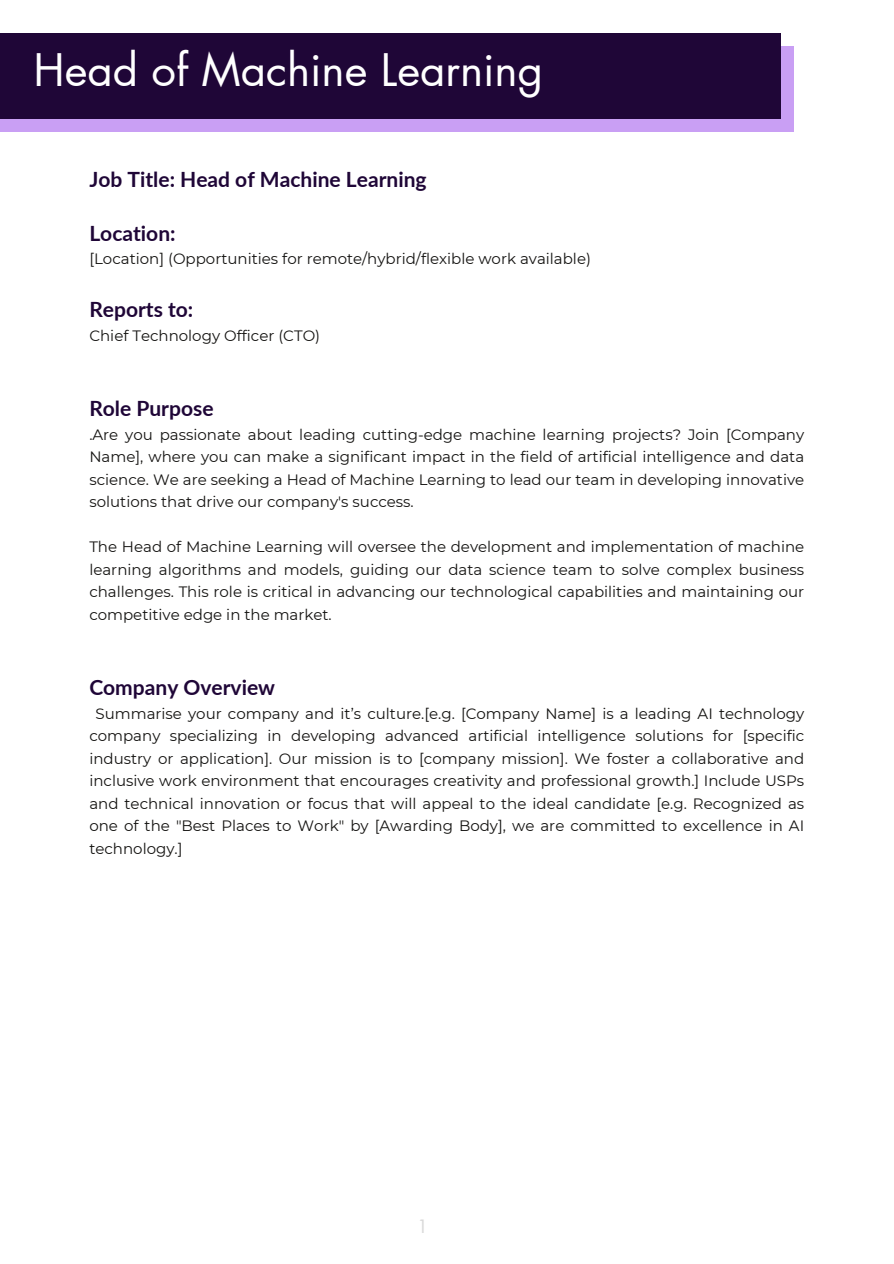
<style>
.page{position:relative;width:894px;height:1264px;background:#fff}
.page>*{position:absolute;margin:0;border:0;box-sizing:border-box;transform-origin:0 0}
.t1{font:43.8px "Futura LT Pro";color:#fff}
.t2{font:700 21px "Lato";color:#1f0637}
.t3{font:18px "Futura LT Pro";color:#d9d9d9}
.t4{font:15px/22.5px "Montserrat";color:#141311;text-align:justify}
</style>
<div class="page">
<div style="left:0;top:46px;width:793px;height:86px;background:#c99ff4"></div>
<div style="left:0;top:33px;width:780px;height:85px;background:#1f0637"></div>
<h1 class="t1" style="left:34px;top:50px;width:511px">Head of Machine Learning</h1>
<p class="t2" style="left:89px;top:166px;width:339px">Job Title: Head of Machine Learning</p>
<p class="t2" style="left:89px;top:220px;width:88px">Location:</p>
<p class="t4" style="left:89px;top:247px;width:503px">[Location] (Opportunities for remote/hybrid/flexible work available)</p>
<p class="t2" style="left:89px;top:296px;width:105px">Reports to:</p>
<p class="t4" style="left:89px;top:324px;width:232px">Chief Technology Officer (CTO)</p>
<p class="t2" style="left:89px;top:395px;width:126px">Role Purpose</p>
<p class="t4" style="left:89px;top:423px;width:716px">.Are you passionate about leading cutting-edge machine learning projects? Join [Company Name], where you can make a significant impact in the field of artificial intelligence and data science. We are seeking a Head of Machine Learning to lead our team in developing innovative solutions that drive our company's success.</p>
<p class="t4" style="left:89px;top:535px;width:716px">The Head of Machine Learning will oversee the development and implementation of machine learning algorithms and models, guiding our data science team to solve complex business challenges. This role is critical in advancing our technological capabilities and maintaining our competitive edge in the market.</p>
<p class="t2" style="left:89px;top:674px;width:187px">Company Overview</p>
<p class="t4" style="left:89px;top:702px;width:716px;text-indent:6px">Summarise your company and it’s culture.[e.g. [Company Name] is a leading AI technology company specializing in developing advanced artificial intelligence solutions for [specific industry or application]. Our mission is to [company mission]. We foster a collaborative and inclusive work environment that encourages creativity and professional growth.] Include USPs and technical innovation or focus that will appeal to the ideal candidate [e.g. Recognized as one of the "Best Places to Work" by [Awarding Body], we are committed to excellence in AI technology.]</p>
<h2 class="t3" style="left:417px;top:1218px;width:13px">1</h2>
</div>
